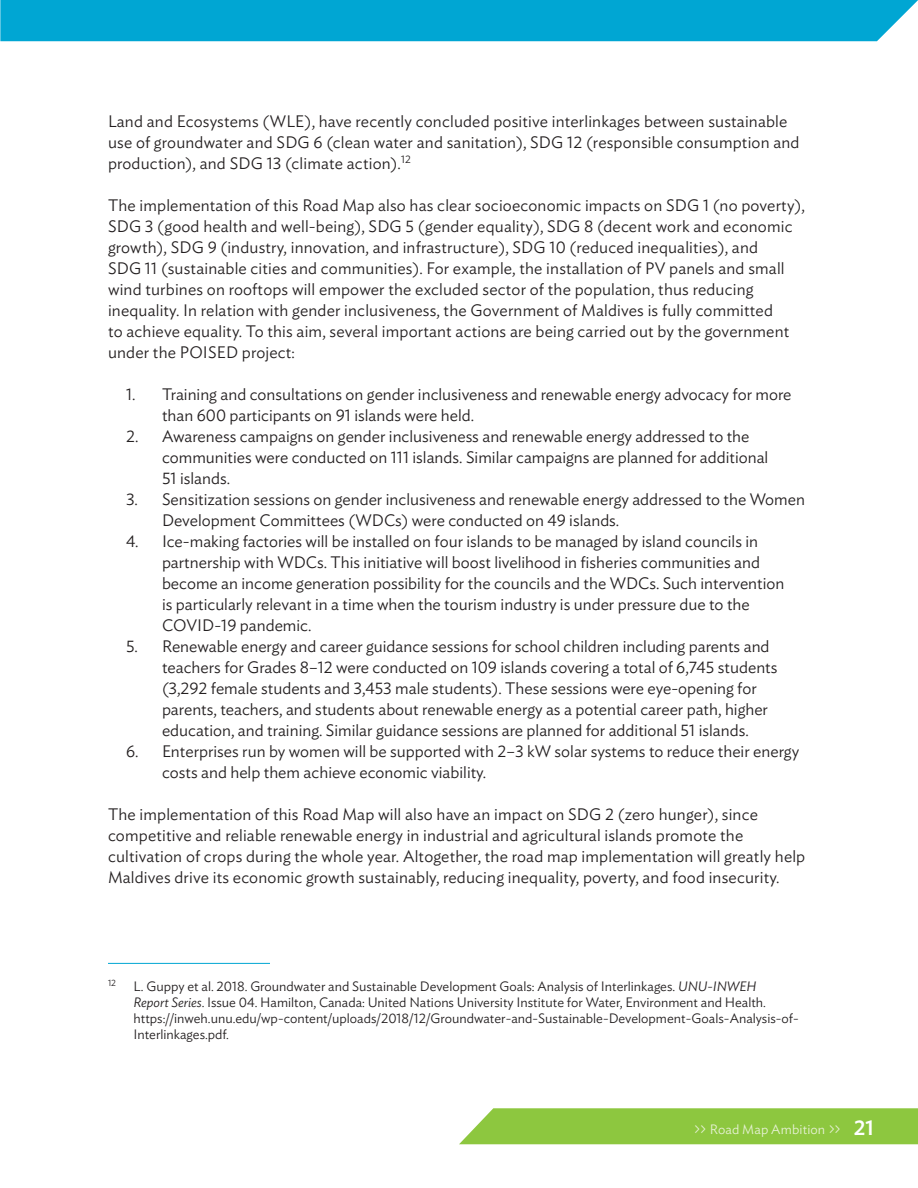
<style>
.page{position:relative;width:918px;height:1188px;background:#fff}
.page>*{position:absolute;margin:0;border:0;box-sizing:border-box;transform-origin:0 0}
.Body_Text_list__i__i{font:300 16.5px/21px "Ideal Sans";color:#231f20}
.Body_Text{font:300 16.5px/21px "Ideal Sans";letter-spacing:.01em;color:#231f20}
.Footnote_1st{font:300 13.5px/16.2px "Ideal Sans";color:#231f20}
.t1{font:300 13.5px "Ideal Sans";letter-spacing:.01em;color:#e6f1d4}
.Footnote_1st-2{font:300 9px "Ideal Sans";color:#231f20}
.s1{font-style:italic}
.s2{font-size:18px}
.s3{font-weight:500;font-size:21px;color:#fff}
</style>
<div class="page">
<div style="left:459px;top:1108px;width:459px;height:36px;background:#8dc73f"></div>
<div style="left:0;top:0;width:918px;height:41px;background:#00a6d3"></div>
<hr style="left:108px;top:963px;width:162px;height:1px;background:#00a6d3">
<p class="Body_Text" style="left:108px;top:110px;width:693px">Land and Ecosystems (WLE), have recently concluded positive interlinkages between sustainable use of groundwater and SDG 6 (clean water and sanitation), SDG 12 (responsible consumption and production), and SDG 13 (climate action).<sup>12</sup></p>
<p class="Body_Text" style="left:108px;top:194px;width:698px">The implementation of this Road Map also has clear socioeconomic impacts on SDG 1 (no poverty), SDG 3 (good health and well-being), SDG 5 (gender equality), SDG 8 (decent work and economic growth), SDG 9 (industry, innovation, and infrastructure), SDG 10 (reduced inequalities), and<br>SDG 11 (sustainable cities and communities). For example, the installation of PV panels and small wind turbines on rooftops will empower the excluded sector of the population, thus reducing inequality. In relation with gender inclusiveness, the Government of Maldives is fully committed<br>to achieve equality. To this aim, several important actions are being carried out by the government under the POISED project:</p>
<p class="Body_Text_list__i__i" style="left:162px;top:383px;width:631px;text-indent:-36px">1. Training and consultations on gender inclusiveness and renewable energy advocacy for more than 600 participants on 91 islands were held.</p>
<p class="Body_Text_list__i__i" style="left:162px;top:425px;width:608px;text-indent:-36px">2. Awareness campaigns on gender inclusiveness and renewable energy addressed to the communities were conducted on 111 islands. Similar campaigns are planned for additional<br>51 islands.</p>
<p class="Body_Text_list__i__i" style="left:162px;top:488px;width:644px;text-indent:-36px">3. Sensitization sessions on gender inclusiveness and renewable energy addressed to the Women<br>Development Committees (WDCs) were conducted on 49 islands.</p>
<p class="Body_Text_list__i__i" style="left:162px;top:530px;width:624px;text-indent:-36px">4. Ice-making factories will be installed on four islands to be managed by island councils in partnership with WDCs. This initiative will boost livelihood in fisheries communities and become an income generation possibility for the councils and the WDCs. Such intervention is particularly relevant in a time when the tourism industry is under pressure due to the COVID-19 pandemic.</p>
<p class="Body_Text_list__i__i" style="left:162px;top:635px;width:617px;text-indent:-36px">5. Renewable energy and career guidance sessions for school children including parents and teachers for Grades 8–12 were conducted on 109 islands covering a total of 6,745 students (3,292 female students and 3,453 male students). These sessions were eye-opening for parents, teachers, and students about renewable energy as a potential career path, higher education, and training. Similar guidance sessions are planned for additional 51 islands.</p>
<p class="Body_Text_list__i__i" style="left:162px;top:740px;width:639px;text-indent:-36px">6. Enterprises run by women will be supported with 2–3 kW solar systems to reduce their energy costs and help them achieve economic viability.</p>
<p class="Body_Text" style="left:108px;top:803px;width:699px">The implementation of this Road Map will also have an impact on SDG 2 (zero hunger), since competitive and reliable renewable energy in industrial and agricultural islands promote the cultivation of crops during the whole year. Altogether, the road map implementation will greatly help Maldives drive its economic growth sustainably, reducing inequality, poverty, and food insecurity.</p>
<p class="Footnote_1st-2" style="left:108px;top:976px;width:10px">12</p>
<p class="Footnote_1st" style="left:134px;top:977px;width:667px">L. Guppy et al. 2018. Groundwater and Sustainable Development Goals: Analysis of Interlinkages. <span class="s1">UNU-INWEH<br>Report Series</span>. Issue 04. Hamilton, Canada: United Nations University Institute for Water, Environment and Health. https://inweh.unu.edu/wp-content/uploads/2018/12/Groundwater-and-Sustainable-Development-Goals-Analysis-of-Interlinkages.pdf.</p>
<p class="t1" style="left:694px;top:1118px;width:182px"><span class="s2">&gt;&gt;</span> Road Map Ambition <span class="s2">&gt;&gt;</span> <span class="s3">21</span></p>
</div>
